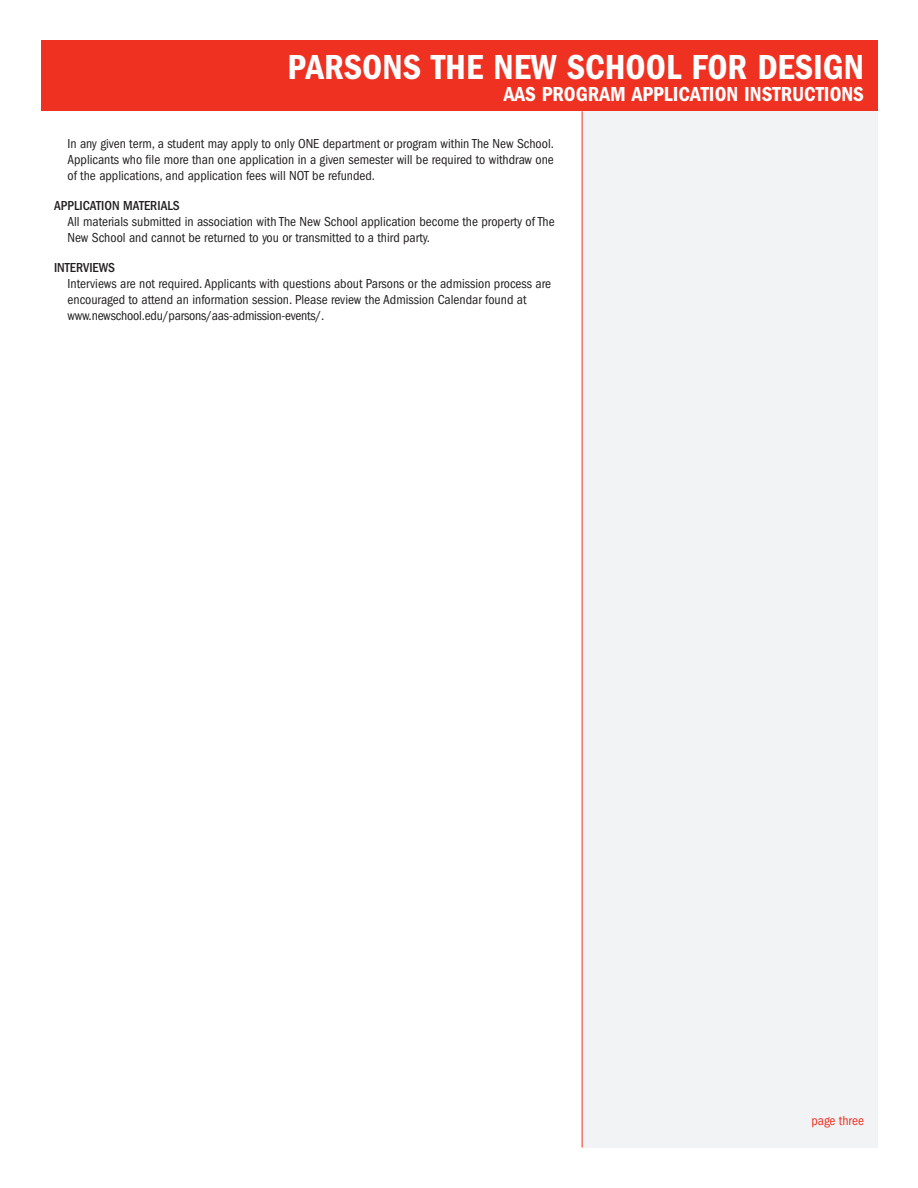
<style>
.page{position:relative;width:918px;height:1188px;background:#fff}
.page>*{position:absolute;margin:0;border:0;box-sizing:border-box;transform-origin:0 0}
.Eurostile_bold_Conde{font:36px "ITC Franklin Gothic Std Dm Cd";color:#fff}
.Eurostile_bold_Conde-2{font:21px "ITC Franklin Gothic Std Dm Cd";color:#fff}
.Bullet_Style_1{font:condensed 13.5px/16.2px "ITC Franklin Gothic Std";color:#231f20}
.Bullet_Style_1-2{font:500 condensed 13.5px "ITC Franklin Gothic Std";color:#231f20}
.t1{font:condensed 13.5px "ITC Franklin Gothic Std";color:#ef3122}
</style>
<div class="page">
<div style="left:582px;top:111px;width:295px;height:1037px;background:#f2f3f4"></div>
<div style="left:41px;top:40px;width:837px;height:71px;background:#ef3122"></div>
<hr style="left:582px;top:111px;width:1px;height:1037px;background:#ef3122">
<p class="Eurostile_bold_Conde" style="left:287px;top:46px;width:578px">PARSONS THE NEW SCHOOL FOR DESIGN</p>
<p class="Eurostile_bold_Conde-2" style="left:504px;top:82px;width:362px">AAS PROGRAM APPLICATION INSTRUCTIONS</p>
<p class="Bullet_Style_1" style="left:68px;top:135px;width:488px;text-align:justify">In any given term, a student may apply to only ONE department or program within The New School.<br>Applicants who file more than one application in a given semester will be required to withdraw one of the applications, and application fees will NOT be refunded.</p>
<p class="Bullet_Style_1-2" style="left:54px;top:198px;width:127px">APPLICATION MATERIALS</p>
<p class="Bullet_Style_1" style="left:68px;top:213px;width:489px">All materials submitted in association with The New School application become the property of The<br>New School and cannot be returned to you or transmitted to a third party.</p>
<p class="Bullet_Style_1-2" style="left:54px;top:260px;width:63px">INTERVIEWS</p>
<p class="Bullet_Style_1" style="left:68px;top:275px;width:485px">Interviews are not required. Applicants with questions about Parsons or the admission process are encouraged to attend an information session. Please review the Admission Calendar found at www.newschool.edu/parsons/aas-admission-events/.</p>
<p class="t1" style="left:812px;top:1113px;width:54px">page three</p>
</div>
